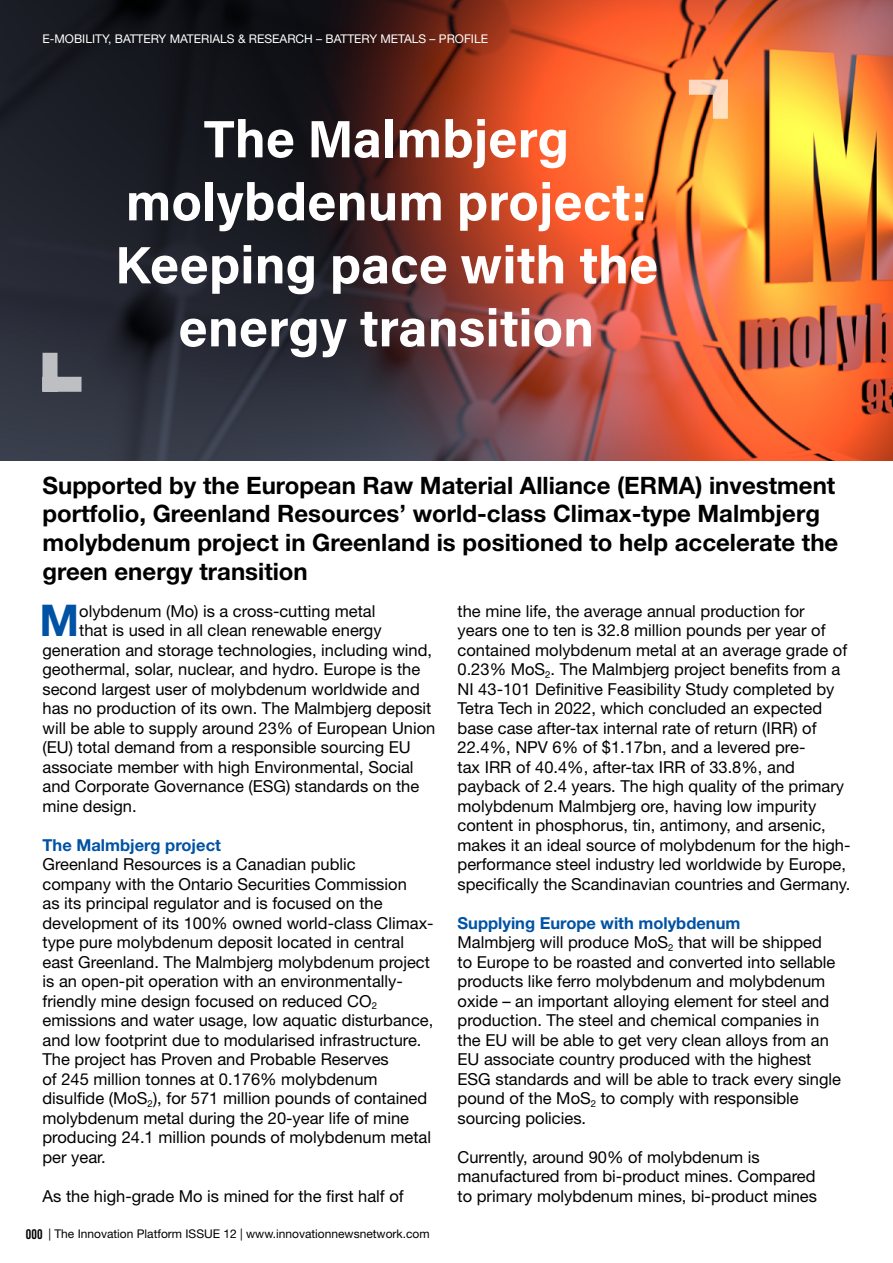
<style>
.page{position:relative;width:893px;height:1263px;background:#fff}
.page>*{position:absolute;margin:0;border:0;box-sizing:border-box;transform-origin:0 0}
.t1{font:52.5px/63px "Acumin Variable Concept";letter-spacing:.055em;color:#fff;text-align:center}
.t2{font:700 43.8px "Helvetica Neue LT Std";color:#0052a4}
.t3{font:700 24px/28.8px "Helvetica Neue LT Std";color:#000}
.t4{font:16.5px/19.5px "Helvetica Neue LT Std";color:#000}
.t5{font:700 16.5px "Helvetica Neue LT Std";color:#0052a4}
.t6{font:12px "Helvetica Neue LT Std";color:#000}
.t7{font:12px "Helvetica Neue LT Std";color:#fff}
.s1{font-weight:700;color:#0052a4}
.s2{font-family:"Acumin Variable Concept";font-size:15px}
</style>
<div class="page">
<img style="left:0;top:0;width:893px;height:461px">
<div style="left:43px;top:353px;width:15px;height:39px;background:#bebfc2"></div>
<div style="left:43px;top:377px;width:39px;height:15px;background:#bebfc3"></div>
<div style="left:713px;top:80px;width:15px;height:39px;background:#ffdec1"></div>
<svg style="left:689px;top:80px;width:32px;height:15px"></svg>
<p class="t7" style="left:43px;top:31px;width:447px">E-MOBILITY, BATTERY MATERIALS &amp; RESEARCH – BATTERY METALS – PROFILE</p>
<h1 class="t1" style="left:115px;top:106px;width:542px">The Malmbjerg molybdenum project:<br>Keeping pace with the energy transition</h1>
<h3 class="t3" style="left:43px;top:470px;width:797px">Supported by the European Raw Material Alliance (ERMA) investment portfolio, Greenland Resources’ world-class Climax-type Malmbjerg molybdenum project in Greenland is positioned to help accelerate the green energy transition</h3>
<h2 class="t2" style="left:39px;top:593px;width:41px">M</h2>
<p class="t4" style="left:79px;top:601px;width:298px">olybdenum (Mo) is a cross-cutting metal</p>
<p class="t4" style="left:458px;top:601px;width:394px">the mine life, the average annual production for<br>years one to ten is 32.8 million pounds per year of contained molybdenum metal at an average grade of 0.23% MoS<sub>2</sub>. The Malmbjerg project benefits from a NI 43-101 Definitive Feasibility Study completed by Tetra Tech in 2022, which concluded an expected base case after-tax internal rate of return (IRR) of 22.4%, NPV 6% of $1.17bn, and a levered pre-<br>tax IRR of 40.4%, after-tax IRR of 33.8%, and payback of 2.4 years. The high quality of the primary molybdenum Malmbjerg ore, having low impurity content in phosphorus, tin, antimony, and arsenic, makes it an ideal source of molybdenum for the high&shy;performance steel industry led worldwide by Europe, specifically the Scandinavian countries and Germany.</p>
<p class="t4" style="left:458px;top:913px;width:385px"><span class="s1">Supplying Europe with molybdenum<br></span>Malmbjerg will produce MoS<sub>2</sub> that will be shipped<br>to Europe to be roasted and converted into sellable products like ferro molybdenum and molybdenum oxide – an important alloying element for steel and production. The steel and chemical companies in the EU will be able to get very clean alloys from an EU associate country produced with the highest ESG standards and will be able to track every single pound of the MoS<sub>2</sub> to comply with responsible sourcing policies.</p>
<p class="t4" style="left:458px;top:1147px;width:361px">Currently, around 90% of molybdenum is manufactured from bi-product mines. Compared to primary molybdenum mines, bi-product mines</p>
<p class="t4" style="left:79px;top:620px;width:304px">that is used in all clean renewable energy</p>
<p class="t4" style="left:43px;top:640px;width:391px">generation and storage technologies, including wind,</p>
<p class="t4" style="left:43px;top:659px;width:379px">geothermal, solar, nuclear, and hydro. Europe is the</p>
<p class="t4" style="left:43px;top:679px;width:379px">second largest user of molybdenum worldwide and</p>
<p class="t4" style="left:43px;top:698px;width:390px">has no production of its own. The Malmbjerg deposit</p>
<p class="t4" style="left:43px;top:718px;width:394px">will be able to supply around 23% of European Union</p>
<p class="t4" style="left:43px;top:737px;width:370px">(EU) total demand from a responsible sourcing EU</p>
<p class="t4" style="left:43px;top:757px;width:373px">associate member with high Environmental, Social</p>
<p class="t4" style="left:43px;top:776px;width:378px">and Corporate Governance (ESG) standards on the</p>
<p class="t4" style="left:43px;top:796px;width:96px">mine design.</p>
<p class="t5" style="left:43px;top:834px;width:180px">The Malmbjerg project</p>
<p class="t4" style="left:43px;top:854px;width:393px">Greenland Resources is a Canadian public<br>company with the Ontario Securities Commission<br>as its principal regulator and is focused on the development of its 100% owned world-class Climax&shy;type pure molybdenum deposit located in central east Greenland. The Malmbjerg molybdenum project is an open-pit operation with an environmentally&shy;friendly mine design focused on reduced CO<sub>2 </sub>emissions and water usage, low aquatic disturbance, and low footprint due to modularised infrastructure.<br>The project has Proven and Probable Reserves<br>of 245 million tonnes at 0.176% molybdenum disulfide (MoS<sub>2</sub>), for 571 million pounds of contained molybdenum metal during the 20-year life of mine producing 24.1 million pounds of molybdenum metal per year.</p>
<p class="t4" style="left:43px;top:1186px;width:363px">As the high-grade Mo is mined for the first half of</p>
<p class="t6" style="left:26px;top:1226px;width:405px"><span class="s2">000</span> | The Innovation Platform ISSUE 12 | www.innovationnewsnetwork.com</p>
</div>
